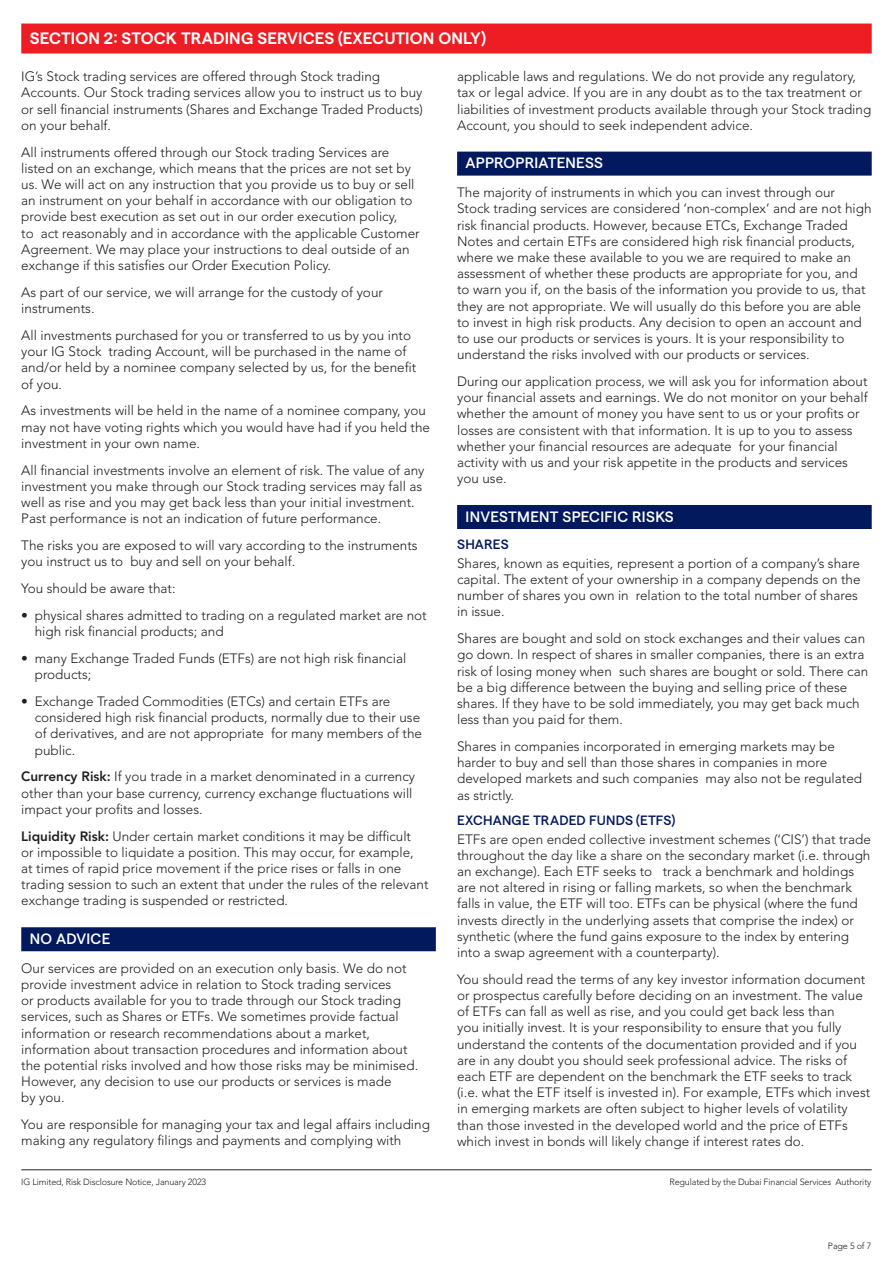
<style>
.page{position:relative;width:893px;height:1263px;background:#fff}
.page>*{position:absolute;margin:0;border:0;box-sizing:border-box;transform-origin:0 0}
.section_title__1_lin{font:600 16.5px "Matter SQ";letter-spacing:.005em;color:#fff}
.sub_title__level_1{font:500 15px "Matter SQ";letter-spacing:.015em;color:#fff}
.body_copy_span{font:300 13.5px/16.2px "Avenir LT Std";color:#231f20}
.sub_title__level_2{font:500 13.5px "Matter SQ";letter-spacing:.01em;color:#02195d}
.t1{font:300 9px "Avenir LT Std";letter-spacing:-.015em;color:#231f20}
.s1{font-weight:800}
</style>
<div class="page">
<hr style="left:21px;top:1169px;width:851px;height:1px;background:#231f20">
<div style="left:21px;top:24px;width:851px;height:30px;background:#ee1d23"></div>
<div style="left:21px;top:927px;width:415px;height:24px;background:#02195d"></div>
<div style="left:457px;top:152px;width:415px;height:24px;background:#02195d"></div>
<div style="left:457px;top:505px;width:415px;height:24px;background:#02195d"></div>
<p class="section_title__1_lin" style="left:30px;top:26px;width:458px">SECTION 2: STOCK TRADING SERVICES (EXECUTION ONLY)</p>
<p class="body_copy_span" style="left:21px;top:68px;width:403px">IG’s Stock trading services are offered through Stock trading Accounts. Our Stock trading services allow you to instruct us to buy or sell financial instruments (Shares and Exchange Traded Products) on your behalf.</p>
<p class="body_copy_span" style="left:21px;top:144px;width:400px">All instruments offered through our Stock trading Services are listed on an exchange, which means that the prices are not set by us. We will act on any instruction that you provide us to buy or sell an instrument on your behalf in accordance with our obligation to provide best execution as set out in our order execution policy,<br>to act reasonably and in accordance with the applicable Customer Agreement. We may place your instructions to deal outside of an exchange if this satisfies our Order Execution Policy.</p>
<p class="body_copy_span" style="left:21px;top:284px;width:363px">As part of our service, we will arrange for the custody of your instruments.</p>
<p class="body_copy_span" style="left:21px;top:327px;width:396px">All investments purchased for you or transferred to us by you into your IG Stock trading Account, will be purchased in the name of and/or held by a nominee company selected by us, for the benefit of you.</p>
<p class="body_copy_span" style="left:21px;top:403px;width:410px">As investments will be held in the name of a nominee company, you may not have voting rights which you would have had if you held the investment in your own name.</p>
<p class="body_copy_span" style="left:21px;top:462px;width:405px">All financial investments involve an element of risk. The value of any investment you make through our Stock trading services may fall as well as rise and you may get back less than your initial investment.<br>Past performance is not an indication of future performance.</p>
<p class="body_copy_span" style="left:21px;top:537px;width:398px">The risks you are exposed to will vary according to the instruments you instruct us to buy and sell on your behalf.</p>
<p class="body_copy_span" style="left:21px;top:580px;width:156px">You should be aware that:</p>
<p class="body_copy_span" style="left:35px;top:607px;width:393px;text-indent:-14px">• physical shares admitted to trading on a regulated market are not high risk financial products; and</p>
<p class="body_copy_span" style="left:35px;top:650px;width:373px;text-indent:-14px">• many Exchange Traded Funds (ETFs) are not high risk financial products;</p>
<p class="body_copy_span" style="left:35px;top:693px;width:389px;text-indent:-14px">• Exchange Traded Commodities (ETCs) and certain ETFs are considered high risk financial products, normally due to their use of derivatives, and are not appropriate for many members of the public.</p>
<p class="body_copy_span" style="left:21px;top:769px;width:395px"><span class="s1">Currency Risk:</span> If you trade in a market denominated in a currency other than your base currency, currency exchange fluctuations will impact your profits and losses.</p>
<p class="body_copy_span" style="left:21px;top:828px;width:409px"><span class="s1">Liquidity Risk:</span> Under certain market conditions it may be difficult<br>or impossible to liquidate a position. This may occur, for example, at times of rapid price movement if the price rises or falls in one trading session to such an extent that under the rules of the relevant exchange trading is suspended or restricted.</p>
<p class="sub_title__level_1" style="left:30px;top:927px;width:82px">NO ADVICE</p>
<p class="body_copy_span" style="left:21px;top:960px;width:398px">Our services are provided on an execution only basis. We do not provide investment advice in relation to Stock trading services<br>or products available for you to trade through our Stock trading services, such as Shares or ETFs. We sometimes provide factual information or research recommendations about a market, information about transaction procedures and information about the potential risks involved and how those risks may be minimised.<br>However, any decision to use our products or services is made<br>by you.</p>
<p class="body_copy_span" style="left:21px;top:1116px;width:410px">You are responsible for managing your tax and legal affairs including making any regulatory filings and payments and complying with</p>
<p class="body_copy_span" style="left:457px;top:68px;width:416px">applicable laws and regulations. We do not provide any regulatory, tax or legal advice. If you are in any doubt as to the tax treatment or liabilities of investment products available through your Stock trading Account, you should to seek independent advice.</p>
<p class="sub_title__level_1" style="left:466px;top:152px;width:139px">APPROPRIATENESS</p>
<p class="body_copy_span" style="left:457px;top:184px;width:416px">The majority of instruments in which you can invest through our<br>Stock trading services are considered ‘non-complex’ and are not high risk financial products. However, because ETCs, Exchange Traded Notes and certain ETFs are considered high risk financial products, where we make these available to you we are required to make an assessment of whether these products are appropriate for you, and to warn you if, on the basis of the information you provide to us, that they are not appropriate. We will usually do this before you are able to invest in high risk products. Any decision to open an account and to use our products or services is yours. It is your responsibility to understand the risks involved with our products or services.</p>
<p class="body_copy_span" style="left:457px;top:373px;width:412px">During our application process, we will ask you for information about your financial assets and earnings. We do not monitor on your behalf whether the amount of money you have sent to us or your profits or losses are consistent with that information. It is up to you to assess whether your financial resources are adequate for your financial activity with us and your risk appetite in the products and services you use.</p>
<p class="sub_title__level_1" style="left:466px;top:505px;width:210px">INVESTMENT SPECIFIC RISKS</p>
<p class="sub_title__level_2" style="left:457px;top:535px;width:53px">SHARES</p>
<p class="body_copy_span" style="left:457px;top:555px;width:405px">Shares, known as equities, represent a portion of a company’s share capital. The extent of your ownership in a company depends on the number of shares you own in relation to the total number of shares in issue.</p>
<p class="body_copy_span" style="left:457px;top:630px;width:413px">Shares are bought and sold on stock exchanges and their values can go down. In respect of shares in smaller companies, there is an extra risk of losing money when such shares are bought or sold. There can be a big difference between the buying and selling price of these shares. If they have to be sold immediately, you may get back much less than you paid for them.</p>
<p class="body_copy_span" style="left:457px;top:738px;width:406px">Shares in companies incorporated in emerging markets may be harder to buy and sell than those shares in companies in more developed markets and such companies may also not be regulated as strictly.</p>
<p class="sub_title__level_2" style="left:457px;top:810px;width:220px">EXCHANGE TRADED FUNDS (ETFS)</p>
<p class="body_copy_span" style="left:457px;top:831px;width:415px">ETFs are open ended collective investment schemes (‘CIS’) that trade throughout the day like a share on the secondary market (i.e. through an exchange). Each ETF seeks to track a benchmark and holdings are not altered in rising or falling markets, so when the benchmark falls in value, the ETF will too. ETFs can be physical (where the fund invests directly in the underlying assets that comprise the index) or synthetic (where the fund gains exposure to the index by entering into a swap agreement with a counterparty).</p>
<p class="body_copy_span" style="left:457px;top:971px;width:415px">You should read the terms of any key investor information document or prospectus carefully before deciding on an investment. The value of ETFs can fall as well as rise, and you could get back less than<br>you initially invest. It is your responsibility to ensure that you fully understand the contents of the documentation provided and if you are in any doubt you should seek professional advice. The risks of each ETF are dependent on the benchmark the ETF seeks to track (i.e. what the ETF itself is invested in). For example, ETFs which invest in emerging markets are often subject to higher levels of volatility than those invested in the developed world and the price of ETFs which invest in bonds will likely change if interest rates do.</p>
<p class="t1" style="left:21px;top:1176px;width:186px">IG Limited, Risk Disclosure Notice, January 2023</p>
<p class="t1" style="left:669px;top:1176px;width:203px">Regulated by the Dubai Financial Services Authority</p>
<p class="t1" style="left:828px;top:1240px;width:45px">Page 5 of 7</p>
</div>
